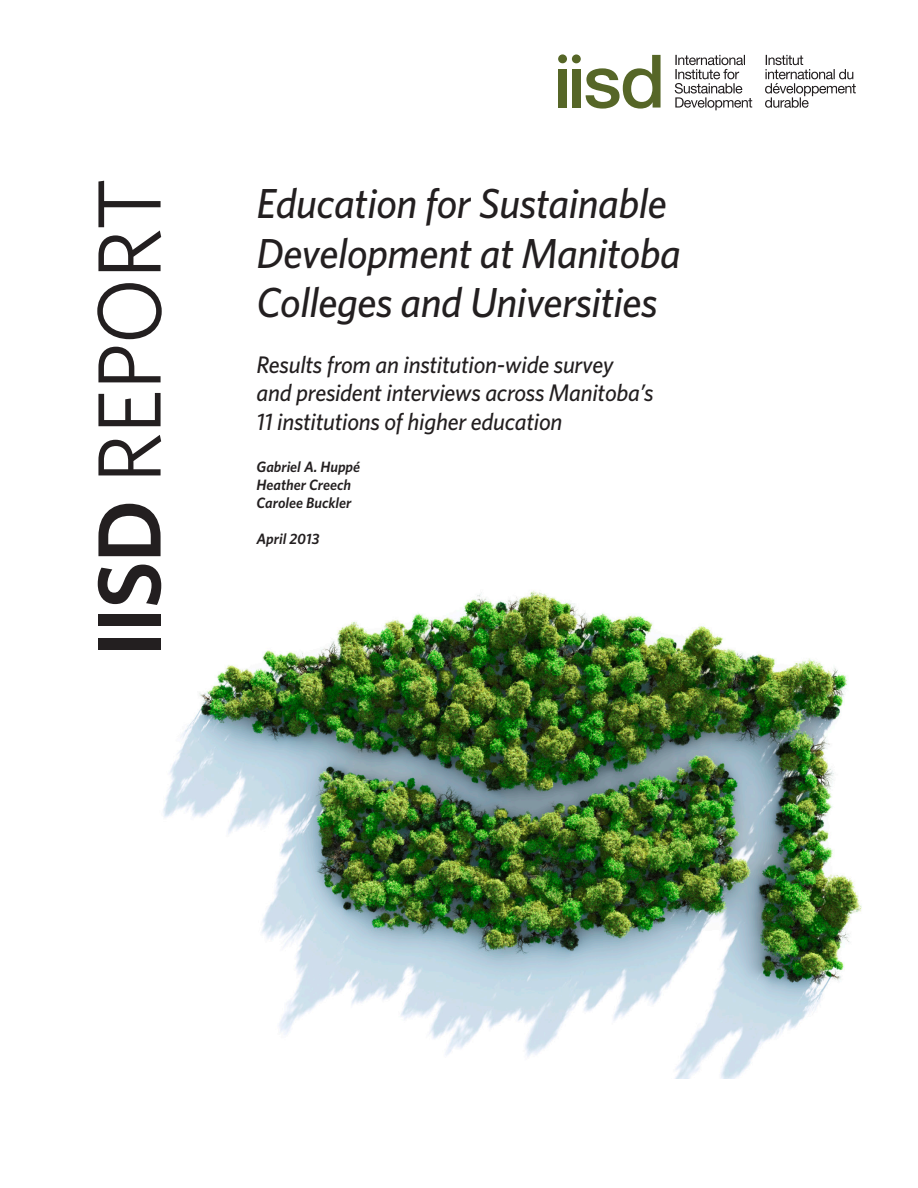
<style>
.page{position:relative;width:918px;height:1188px;background:#fff}
.page>*{position:absolute;margin:0;border:0;box-sizing:border-box;transform-origin:0 0}
.Body_copy_2{font:90px "Whitney";letter-spacing:-.02em;color:#231f20}
.Cover_Headline{font:italic 500 42px/49.5px "Whitney";letter-spacing:-.01em;color:#231f20}
.Subhead1{font:italic 500 24px/28.5px "Whitney";letter-spacing:-.01em;color:#231f20}
.Footnotes{font:italic 600 15px/18px "Whitney";color:#231f20}
.s1{font-weight:600}
</style>
<div class="page">
<div style="left:558px;top:69px;width:9px;height:39px;background:#566627"></div>
<div style="left:572px;top:69px;width:9px;height:39px;background:#566627"></div>
<svg style="left:586px;top:55px;width:75px;height:54px"></svg>
<div style="left:558px;top:54px;width:9px;height:9px;background:#566627;border-radius:50%"></div>
<div style="left:572px;top:54px;width:9px;height:9px;background:#566627;border-radius:50%"></div>
<svg style="left:675px;top:55px;width:181px;height:55px"></svg>
<img style="left:163px;top:590px;width:699px;height:489px">
<p class="Body_copy_2" style="left:69px;top:657px;width:481px;rotate:-90deg"><span class="s1">IISD</span> REPORT</p>
<p class="Cover_Headline" style="left:256px;top:178px;width:426px">Education for Sustainable<br>Development at Manitoba<br>Colleges and Universities</p>
<p class="Subhead1" style="left:256px;top:350px;width:398px">Results from an institution-wide survey and president interviews across Manitoba’s<br>11 institutions of higher education</p>
<p class="Footnotes" style="left:256px;top:457px;width:105px">Gabriel A. Huppé<br>Heather Creech<br>Carolee Buckler</p>
<p class="Footnotes" style="left:256px;top:529px;width:64px">April 2013</p>
</div>
